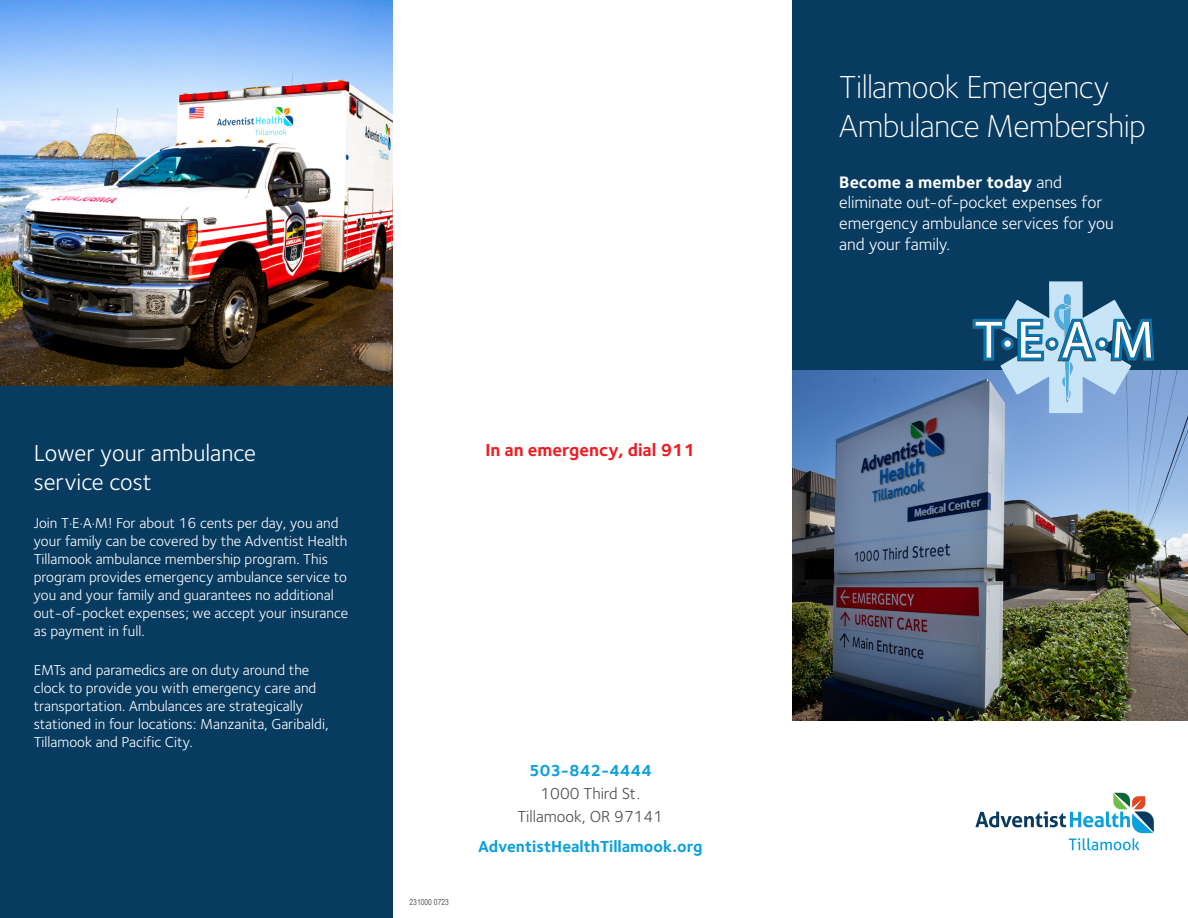
<style>
.page{position:relative;width:1188px;height:918px;background:#fff}
.page>*{position:absolute;margin:0;border:0;box-sizing:border-box;transform-origin:0 0}
.t1{font:300 33px/39px "Foundry Sterling";letter-spacing:-.02em;color:#fff}
.t2{font:24px/28.8px "Foundry Sterling";color:#fff}
.t3{font:700 18px "Foundry Sterling";color:#ee1d23}
.t4{font:17.25px/20.7px "Foundry Sterling";color:#fff}
.t5{font:700 16.5px "Foundry Sterling";color:#0ca0dc}
.Body{font:16.5px "Foundry Sterling";color:#4b4c4d}
.t6{font:15px/18px "Foundry Sterling";color:#fff}
.t7{font:8.25px "Arial Narrow";color:#57585a}
.s1{font-weight:700}
</style>
<div class="page">
<div style="left:792px;top:0;width:396px;height:370px;background:#083b60"></div>
<div style="left:0;top:0;width:392px;height:918px;background:#083b60"></div>
<img style="left:792px;top:370px;width:396px;height:350px">
<svg style="left:975px;top:793px;width:179px;height:57px"></svg>
<svg style="left:972px;top:281px;width:182px;height:132px"></svg>
<img style="left:0;top:0;width:392px;height:386px">
<p class="t2" style="left:34px;top:439px;width:224px">Lower your ambulance service cost</p>
<p class="t6" style="left:34px;top:515px;width:316px">Join T·E·A·M! For about 16 cents per day, you and your family can be covered by the Adventist Health Tillamook ambulance membership program. This program provides emergency ambulance service to you and your family and guarantees no additional out-of-pocket expenses; we accept your insurance as payment in full.</p>
<p class="t6" style="left:34px;top:661px;width:296px">EMTs and paramedics are on duty around the clock to provide you with emergency care and transportation. Ambulances are strategically stationed in four locations: Manzanita, Garibaldi, Tillamook and Pacific City.</p>
<p class="t3" style="left:485px;top:439px;width:212px">In an emergency, dial 911</p>
<p class="t7" style="left:410px;top:896px;width:41px">231000 0723</p>
<p class="t5" style="left:529px;top:760px;width:124px">503-842-4444</p>
<p class="Body" style="left:541px;top:784px;width:101px">1000 Third St.</p>
<p class="Body" style="left:518px;top:807px;width:147px">Tillamook, OR 97141</p>
<p class="t5" style="left:478px;top:837px;width:226px">AdventistHealthTillamook.org</p>
<p class="t1" style="left:839px;top:68px;width:308px">Tillamook Emergency<br>Ambulance Membership</p>
<p class="t4" style="left:839px;top:172px;width:276px"><span class="s1">Become a member today</span> and eliminate out-of-pocket expenses for emergency ambulance services for you and your family.</p>
</div>
